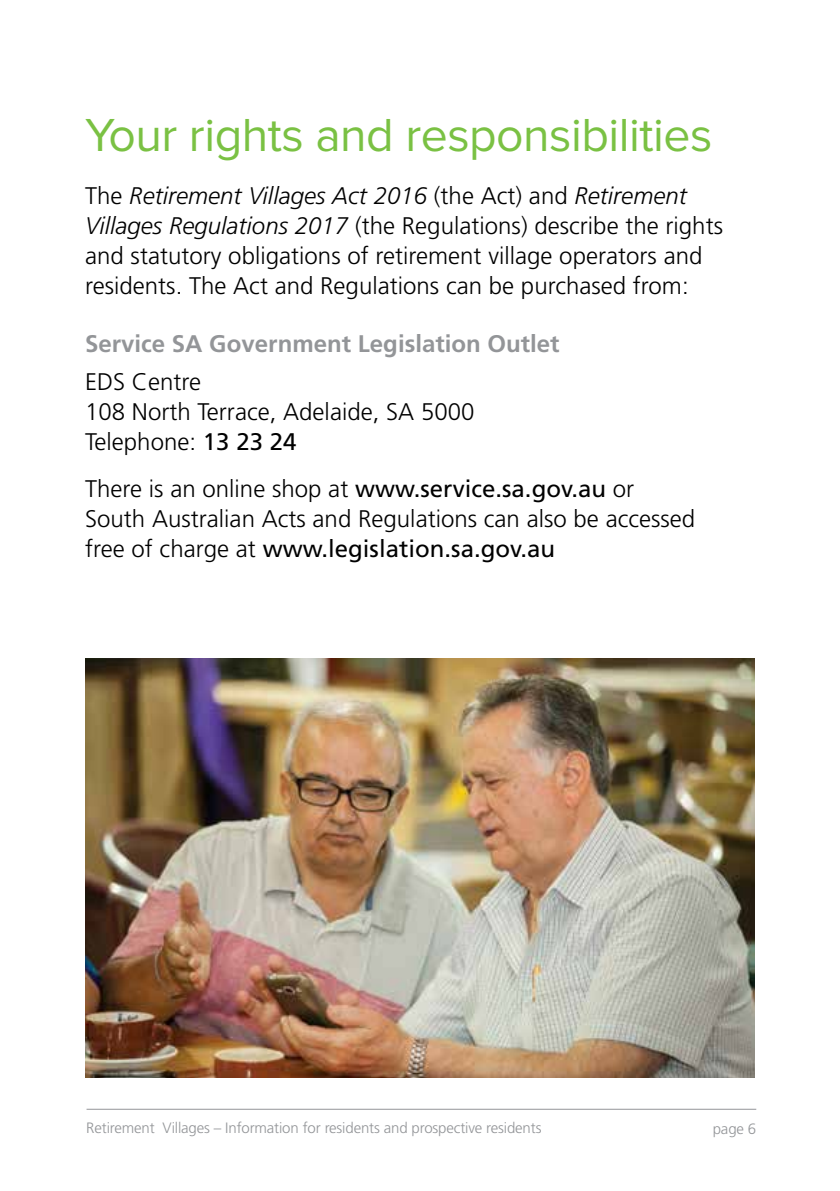
<style>
.page{position:relative;width:840px;height:1191px;background:#fff}
.page>*{position:absolute;margin:0;border:0;box-sizing:border-box;transform-origin:0 0}
.t1{font:48px "Proxima Nova";letter-spacing:-.01em;color:#7ac143}
.t2{font:300 24px/30px "Frutiger";color:#000}
.t3{font:700 24px "Frutiger";color:#939598}
.t4{font:300 15px "Frutiger";letter-spacing:-.01em;color:#939598}
.s1{font-style:italic}
.s2{font-weight:400}
</style>
<div class="page">
<hr style="left:86px;top:1108px;width:669px;height:1px;background:#939598">
<img style="left:85px;top:658px;width:669px;height:419px">
<h1 class="t1" style="left:85px;top:109px;width:628px">Your rights and responsibilities</h1>
<p class="t2" style="left:85px;top:181px;width:639px">The <span class="s1">Retirement Villages Act 2016</span> (the Act) and <span class="s1">Retirement Villages Regulations 2017</span> (the Regulations) describe the rights and statutory obligations of retirement village operators and residents. The Act and Regulations can be purchased from:</p>
<p class="t3" style="left:85px;top:330px;width:475px">Service SA Government Legislation Outlet</p>
<p class="t2" style="left:85px;top:366px;width:390px">EDS Centre<br>108 North Terrace, Adelaide, SA 5000<br>Telephone: <span class="s2">13 23 24</span></p>
<p class="t2" style="left:85px;top:473px;width:611px">There is an online shop at <span class="s2">www.service.sa.gov.au</span> or<br>South Australian Acts and Regulations can also be accessed free of charge at <span class="s2">www.legislation.sa.gov.au</span></p>
<p class="t4" style="left:86px;top:1119px;width:456px">Retirement Villages – Information for residents and prospective residents</p>
<p class="t4" style="left:712px;top:1120px;width:45px">page 6</p>
</div>
